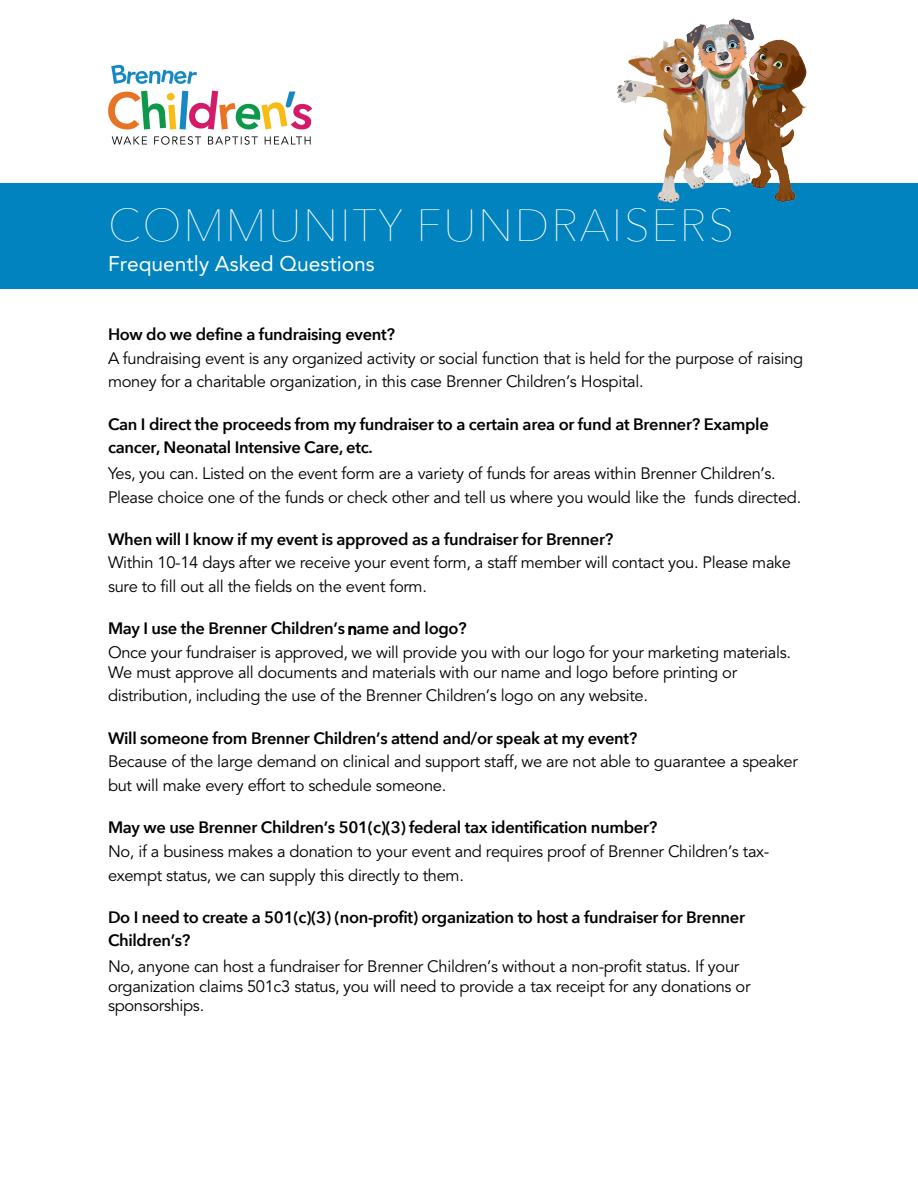
<style>
.page{position:relative;width:918px;height:1188px;background:#fff}
.page>*{position:absolute;margin:0;border:0;box-sizing:border-box;transform-origin:0 0}
.t1{font:200 45px "Avenir Next";letter-spacing:.04em;color:#fff}
.t2{font:21px "Avenir LT Std";color:#fff}
.t3{font:16.5px/23.9px "Avenir LT Std";letter-spacing:-.02em;color:#000}
.t4{font:600 16.5px/23.1px "Avenir Next";letter-spacing:-.02em;color:#000}
.s1{font-family:"Avenir LT Std";font-weight:500}
</style>
<div class="page">
<div style="left:0;top:183px;width:918px;height:105px;background:#0083bf"></div>
<img style="left:108px;top:64px;width:205px;height:81px">
<img style="left:617px;top:18px;width:190px;height:185px">
<h1 class="t1" style="left:108px;top:188px;width:628px">COMMUNITY FUNDRAISERS</h1>
<p class="t2" style="left:108px;top:252px;width:268px">Frequently Asked Questions</p>
<p class="t4" style="left:108px;top:323px;width:288px">How do we define a fundraising event?</p>
<p class="t3" style="left:108px;top:347px;width:697px">A fundraising event is any organized activity or social function that is held for the purpose of raising money for a charitable organization, in this case Brenner Children’s Hospital.</p>
<p class="t4" style="left:108px;top:412px;width:662px">Can I direct the proceeds from my fundraiser to a certain area or fund at Brenner? Example cancer, Neonatal Intensive Care, etc.</p>
<p class="t3" style="left:108px;top:462px;width:695px">Yes, you can. Listed on the event form are a variety of funds for areas within Brenner Children’s.<br>Please choice one of the funds or check other and tell us where you would like the funds directed.</p>
<p class="t4" style="left:108px;top:527px;width:507px">When will I know if my event is approved as a fundraiser for Brenner?</p>
<p class="t3" style="left:108px;top:551px;width:685px">Within 10-14 days after we receive your event form, a staff member will contact you. Please make sure to fill out all the fields on the event form.</p>
<p class="t4" style="left:108px;top:617px;width:360px">May I use the Brenner Children’s <span class="s1">n</span>ame and logo?</p>
<p class="t3" style="left:108px;top:643px;width:685px;line-height:19.8px">Once your fundraiser is approved, we will provide you with our logo for your marketing materials.<br>We must approve all documents and materials with our name and logo before printing or</p>
<p class="t3" style="left:108px;top:684px;width:542px">distribution, including the use of the Brenner Children’s logo on any website.</p>
<p class="t4" style="left:108px;top:726px;width:531px">Will someone from Brenner Children’s attend and/or speak at my event?</p>
<p class="t3" style="left:108px;top:750px;width:691px">Because of the large demand on clinical and support staff, we are not able to guarantee a speaker but will make every effort to schedule someone.</p>
<p class="t4" style="left:108px;top:816px;width:551px">May we use Brenner Children’s 501(c)(3) federal tax identification number?</p>
<p class="t3" style="left:108px;top:840px;width:663px">No, if a business makes a donation to your event and requires proof of Brenner Children’s tax&shy;exempt status, we can supply this directly to them.</p>
<p class="t4" style="left:108px;top:905px;width:639px">Do I need to create a 501(c)(3) (non-profit) organization to host a fundraiser for Brenner<br>Children’s?</p>
<p class="t3" style="left:108px;top:957px;width:644px;line-height:19.8px">No, anyone can host a fundraiser for Brenner Children’s without a non-profit status. If your organization claims 501c3 status, you will need to provide a tax receipt for any donations or sponsorships.</p>
</div>
